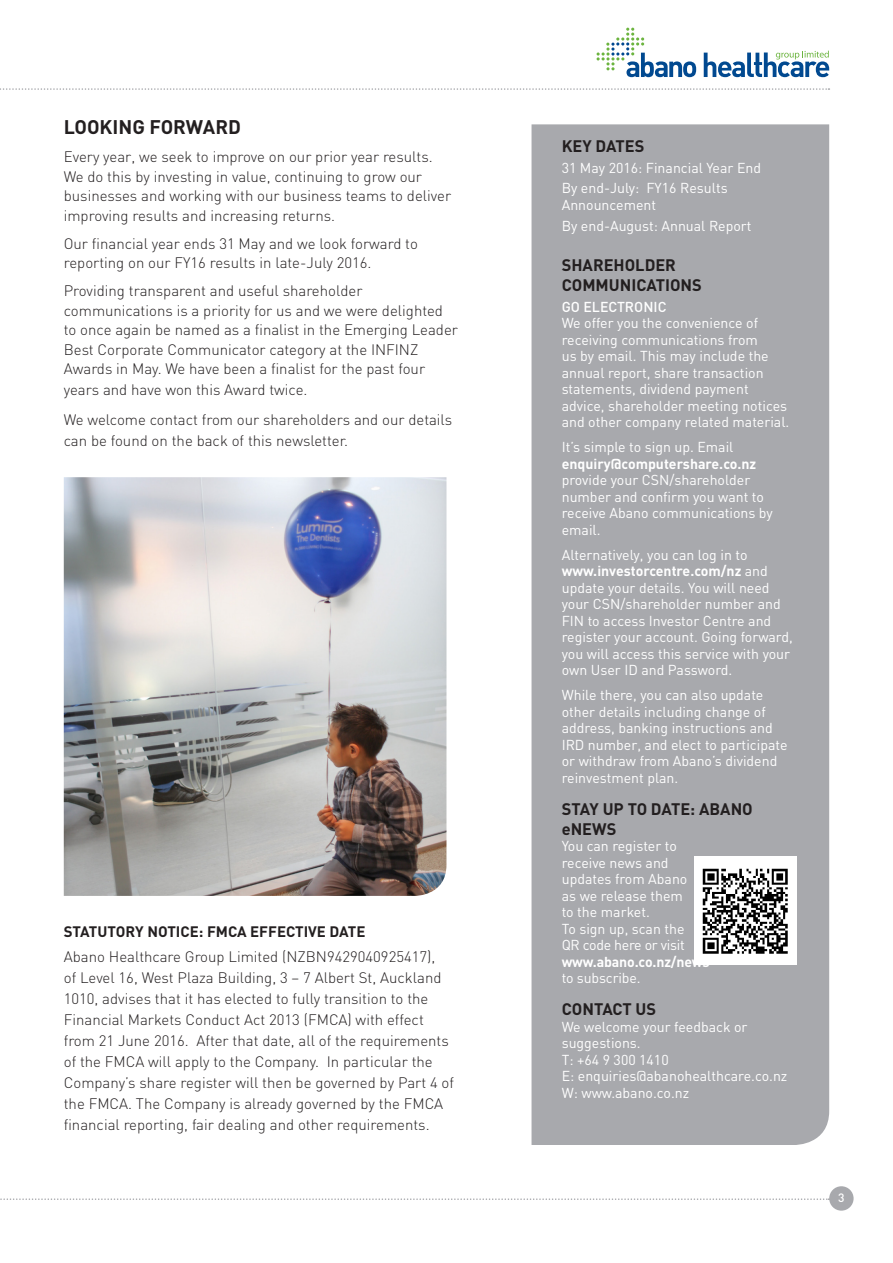
<style>
.page{position:relative;width:893px;height:1263px;background:#fff}
.page>*{position:absolute;margin:0;border:0;box-sizing:border-box;transform-origin:0 0}
.Body_Copy{font:700 19.5px "DIN";color:#231f20}
.Body_Copy_Intro{font:700 16.5px/19.5px "DIN";color:#231f20}
.Body_Copy-2{font:700 16.5px/19.5px "DIN";color:#231f20}
.Body_Copy-3{font:300 15px/21px "DIN";color:#231f20}
.Body_Copy-4{font:700 15px "DIN";color:#231f20}
.Body_Copy-5{font:14.25px/16.5px "DIN";color:#fff}
.Body_Copy-6{font:500 14.25px "DIN";color:#fff}
.t1{font:500 12px "DIN";color:#fff}
.s1{font-weight:700}
</style>
<div class="page">
<svg style="left:704px;top:51px;width:125px;height:26px"></svg>
<svg style="left:597px;top:28px;width:99px;height:49px"></svg>
<svg style="left:0;top:88px;width:829px;height:2px"></svg>
<svg style="left:0;top:1198px;width:829px;height:2px"></svg>
<div style="left:829px;top:1186px;width:25px;height:24px;background:#a8a9ad;border-radius:50%"></div>
<div style="left:531px;top:124px;width:298px;height:1021px;background:#a8a9ad"></div>
<div style="left:694px;top:856px;width:102px;height:109px;background:#fff"></div>
<img style="left:702px;top:868px;width:86px;height:86px">
<img style="left:64px;top:477px;width:382px;height:419px">
<p class="Body_Copy" style="left:64px;top:115px;width:179px">LOOKING FORWARD</p>
<p class="Body_Copy-3" style="left:64px;top:147px;width:389px;line-height:19.5px">Every year, we seek to improve on our prior year results.<br>We do this by investing in value, continuing to grow our businesses and working with our business teams to deliver improving results and increasing returns.</p>
<p class="Body_Copy-3" style="left:64px;top:234px;width:356px;line-height:19.5px">Our financial year ends 31 May and we look forward to reporting on our FY16 results in late-July 2016.</p>
<p class="Body_Copy-3" style="left:64px;top:281px;width:396px;line-height:19.5px">Providing transparent and useful shareholder communications is a priority for us and we were delighted to once again be named as a finalist in the Emerging Leader Best Corporate Communicator category at the INFINZ Awards in May. We have been a finalist for the past four</p>
<p class="Body_Copy-3" style="left:64px;top:379px;width:245px">years and have won this Award twice.</p>
<p class="Body_Copy-3" style="left:64px;top:409px;width:390px">We welcome contact from our shareholders and our details can be found on the back of this newsletter.</p>
<p class="Body_Copy-4" style="left:64px;top:922px;width:303px">STATUTORY NOTICE: FMCA EFFECTIVE DATE</p>
<p class="Body_Copy-3" style="left:64px;top:946px;width:392px">Abano Healthcare Group Limited (NZBN9429040925417),<br>of Level 16, West Plaza Building, 3 – 7 Albert St, Auckland 1010, advises that it has elected to fully transition to the Financial Markets Conduct Act 2013 (FMCA) with effect from 21 June 2016. After that date, all of the requirements of the FMCA will apply to the Company. In particular the Company’s share register will then be governed by Part 4 of the FMCA. The Company is already governed by the FMCA financial reporting, fair dealing and other requirements.</p>
<p class="Body_Copy_Intro" style="left:562px;top:135px;width:84px">KEY DATES</p>
<p class="Body_Copy-5" style="left:562px;top:159px;width:201px">31 May 2016: Financial Year End</p>
<p class="Body_Copy-5" style="left:562px;top:180px;width:167px">By end-July: FY16 Results<br>Announcement</p>
<p class="Body_Copy-5" style="left:562px;top:217px;width:191px">By end-August: Annual Report</p>
<p class="Body_Copy_Intro" style="left:562px;top:255px;width:142px">SHAREHOLDER<br>COMMUNICATIONS</p>
<p class="Body_Copy-6" style="left:562px;top:297px;width:106px">GO ELECTRONIC</p>
<p class="Body_Copy-5" style="left:562px;top:315px;width:229px">We offer you the convenience of receiving communications from<br>us by email. This may include the annual report, share transaction statements, dividend payment advice, shareholder meeting notices and other company related material.</p>
<p class="Body_Copy-5" style="left:562px;top:439px;width:213px">It’s simple to sign up. Email <span class="s1">enquiry@computershare.co.nz </span>provide your CSN/shareholder number and confirm you want to receive Abano communications by email.</p>
<p class="Body_Copy-5" style="left:562px;top:546px;width:233px">Alternatively, you can log in to <span class="s1">www.investorcentre.com/nz</span> and update your details. You will need your CSN/shareholder number and FIN to access Investor Centre and register your account. Going forward, you will access this service with your own User ID and Password.</p>
<p class="Body_Copy-5" style="left:562px;top:687px;width:227px">While there, you can also update other details including change of address, banking instructions and<br>IRD number, and elect to participate or withdraw from Abano’s dividend reinvestment plan.</p>
<p class="Body_Copy-2" style="left:562px;top:799px;width:193px">STAY UP TO DATE: ABANO eNEWS</p>
<p class="Body_Copy-5" style="left:562px;top:837px;width:149px">You can register to receive news and updates from Abano<br>as we release them<br>to the market.<br>To sign up, scan the<br>QR code here or visit <span class="s1">www.abano.co.nz/news </span>to subscribe.</p>
<p class="Body_Copy-2" style="left:562px;top:999px;width:96px">CONTACT US</p>
<p class="Body_Copy-5" style="left:562px;top:1018px;width:187px">We welcome your feedback or suggestions.</p>
<p class="Body_Copy-5" style="left:562px;top:1051px;width:227px">T: +64 9 300 1410<br>E: enquiries@abanohealthcare.co.nz<br>W: www.abano.co.nz</p>
<p class="t1" style="left:838px;top:1190px;width:8px">3</p>
</div>
